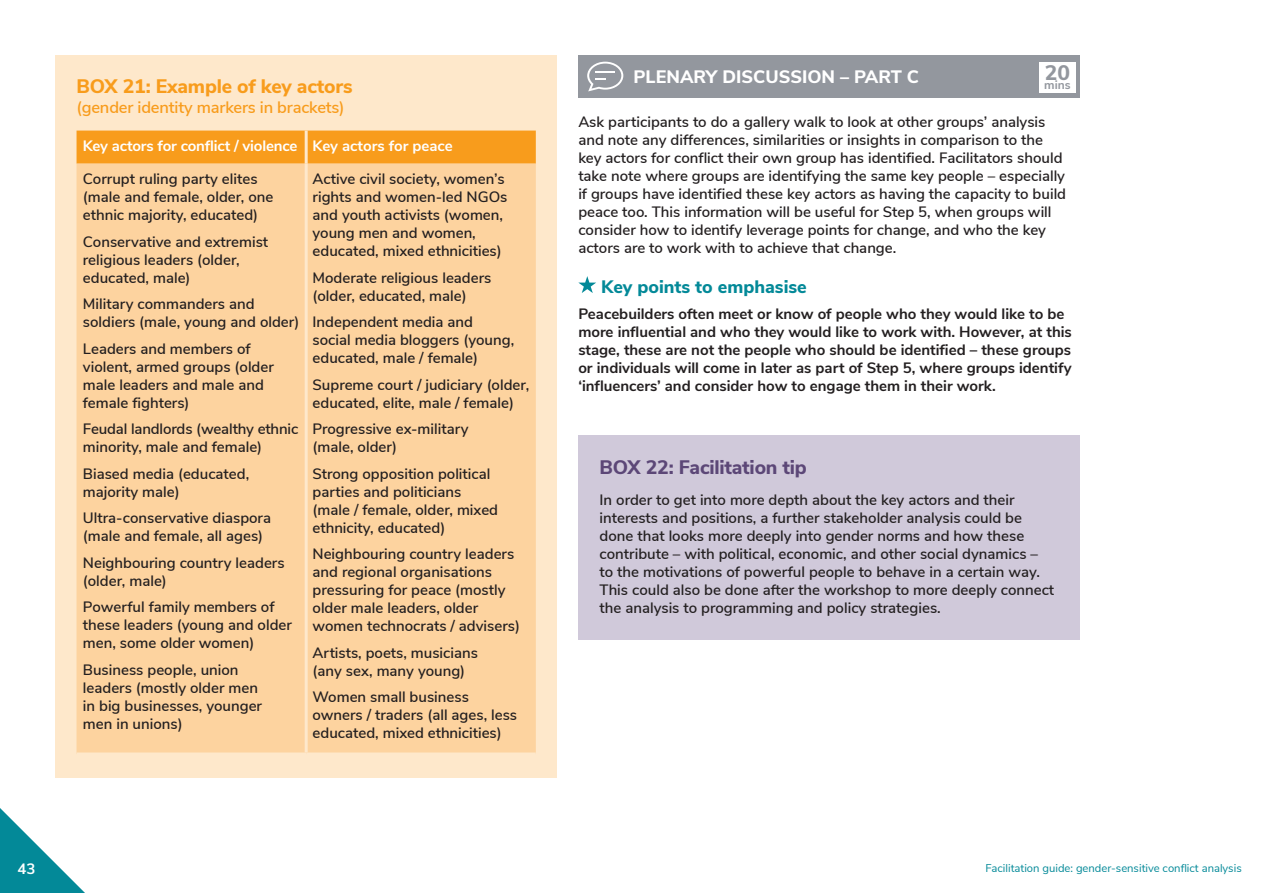
<style>
.page{position:relative;width:1263px;height:893px;background:#fff}
.page>*{position:absolute;margin:0;border:0;box-sizing:border-box;transform-origin:0 0}
.t1{font:800 21px "Nunito Sans";color:#93979e}
.t2{font:800 19.5px "Nunito Sans";letter-spacing:-.01em;color:#f89c1c}
.t3{font:800 19.5px "Nunito Sans";letter-spacing:-.01em;color:#5c4777}
.t4{font:800 18px "Nunito Sans";color:#fff}
.t5{font:800 18px "Nunito Sans";color:#038998}
.t6{font:600 16.5px "Nunito Sans";letter-spacing:-.01em;color:#f89c1c}
.t7{font:600 15px/18px "Nunito Sans";color:#231f20}
.t8{font:700 15px/18px "Nunito Sans";color:#231f20}
.t9{font:700 15px "Nunito Sans";letter-spacing:-.01em;color:#fff}
.t10{font:700 12px "Nunito Sans";color:#93979e}
.t11{font:11.25px "Nunito Sans";color:#038998}
</style>
<div class="page">
<svg style="left:0;top:808px;width:85px;height:85px"></svg>
<div style="left:55px;top:55px;width:502px;height:723px;background:#fee8cb"></div>
<div style="left:77px;top:131px;width:459px;height:33px;background:#f89c1c"></div>
<div style="left:77px;top:164px;width:459px;height:588px;background:#fdd39f"></div>
<hr style="left:305px;top:131px;width:3px;height:33px;background:#fee8cb">
<hr style="left:305px;top:164px;width:3px;height:588px;background:#fee8cb">
<div style="left:578px;top:55px;width:502px;height:43px;background:#93979e"></div>
<div style="left:1039px;top:62px;width:37px;height:30px;background:#fff"></div>
<svg style="left:587px;top:62px;width:36px;height:29px"></svg>
<svg style="left:578px;top:276px;width:18px;height:17px"></svg>
<div style="left:578px;top:436px;width:502px;height:204px;background:#d0c9da"></div>
<h2 class="t2" style="left:77px;top:72px;width:277px">BOX 21: Example of key actors</h2>
<p class="t6" style="left:77px;top:95px;width:270px">(gender identity markers in brackets)</p>
<p class="t9" style="left:83px;top:135px;width:371px">Key actors for conflict / violence Key actors for peace</p>
<p class="t7" style="left:83px;top:169px;width:192px">Corrupt ruling party elites (male and female, older, one ethnic majority, educated)</p>
<p class="t7" style="left:83px;top:232px;width:187px">Conservative and extremist religious leaders (older, educated, male)</p>
<p class="t7" style="left:83px;top:294px;width:218px">Military commanders and soldiers (male, young and older)</p>
<p class="t7" style="left:83px;top:339px;width:192px">Leaders and members of violent, armed groups (older male leaders and male and female fighters)</p>
<p class="t7" style="left:83px;top:419px;width:217px">Feudal landlords (wealthy ethnic minority, male and female)</p>
<p class="t7" style="left:83px;top:464px;width:168px">Biased media (educated, majority male)</p>
<p class="t7" style="left:83px;top:508px;width:190px">Ultra-conservative diaspora (male and female, all ages)</p>
<p class="t7" style="left:83px;top:553px;width:203px">Neighbouring country leaders (older, male)</p>
<p class="t7" style="left:83px;top:597px;width:211px">Powerful family members of these leaders (young and older men, some older women)</p>
<p class="t7" style="left:83px;top:660px;width:181px">Business people, union leaders (mostly older men in big businesses, younger men in unions)</p>
<p class="t7" style="left:313px;top:169px;width:196px">Active civil society, women’s rights and women-led NGOs and youth activists (women, young men and women, educated, mixed ethnicities)</p>
<p class="t7" style="left:313px;top:268px;width:180px">Moderate religious leaders (older, educated, male)</p>
<p class="t7" style="left:313px;top:312px;width:203px">Independent media and social media bloggers (young, educated, male / female)</p>
<p class="t7" style="left:313px;top:375px;width:218px">Supreme court / judiciary (older, educated, elite, male / female)</p>
<p class="t7" style="left:313px;top:419px;width:157px">Progressive ex-military (male, older)</p>
<p class="t7" style="left:313px;top:464px;width:187px">Strong opposition political parties and politicians (male / female, older, mixed ethnicity, educated)</p>
<p class="t7" style="left:313px;top:544px;width:209px">Neighbouring country leaders and regional organisations pressuring for peace (mostly older male leaders, older women technocrats / advisers)</p>
<p class="t7" style="left:313px;top:643px;width:167px">Artists, poets, musicians (any sex, many young)</p>
<p class="t7" style="left:313px;top:687px;width:206px">Women small business owners / traders (all ages, less educated, mixed ethnicities)</p>
<p class="t4" style="left:634px;top:63px;width:234px">Plenary discussion – part</p>
<p class="t4" style="left:907px;top:63px;width:14px">C</p>
<h1 class="t1" style="left:1045px;top:57px;width:27px">20</h1>
<p class="t10" style="left:1044px;top:76px;width:28px">mins</p>
<p class="t7" style="left:578px;top:112px;width:489px">Ask participants to do a gallery walk to look at other groups’ analysis and note any differences, similarities or insights in comparison to the key actors for conflict their own group has identified. Facilitators should take note where groups are identifying the same key people – especially if groups have identified these key actors as having the capacity to build peace too. This information will be useful for Step 5, when groups will consider how to identify leverage points for change, and who the key actors are to work with to achieve that change.</p>
<p class="t5" style="left:601px;top:273px;width:207px">Key points to emphasise</p>
<p class="t8" style="left:578px;top:304px;width:495px">Peacebuilders often meet or know of people who they would like to be more influential and who they would like to work with. However, at this stage, these are not the people who should be identified – these groups or individuals will come in later as part of Step 5, where groups identify ‘influencers’ and consider how to engage them in their work.</p>
<h2 class="t3" style="left:600px;top:453px;width:209px">BOX 22: Facilitation tip</h2>
<p class="t7" style="left:600px;top:489px;width:456px">In order to get into more depth about the key actors and their interests and positions, a further stakeholder analysis could be done that looks more deeply into gender norms and how these contribute – with political, economic, and other social dynamics – to the motivations of powerful people to behave in a certain way.<br>This could also be done after the workshop to more deeply connect the analysis to programming and policy strategies.</p>
<p class="t9" style="left:18px;top:858px;width:20px">43</p>
<p class="t11" style="left:985px;top:860px;width:258px">Facilitation guide: gender-sensitive conflict analysis</p>
</div>
